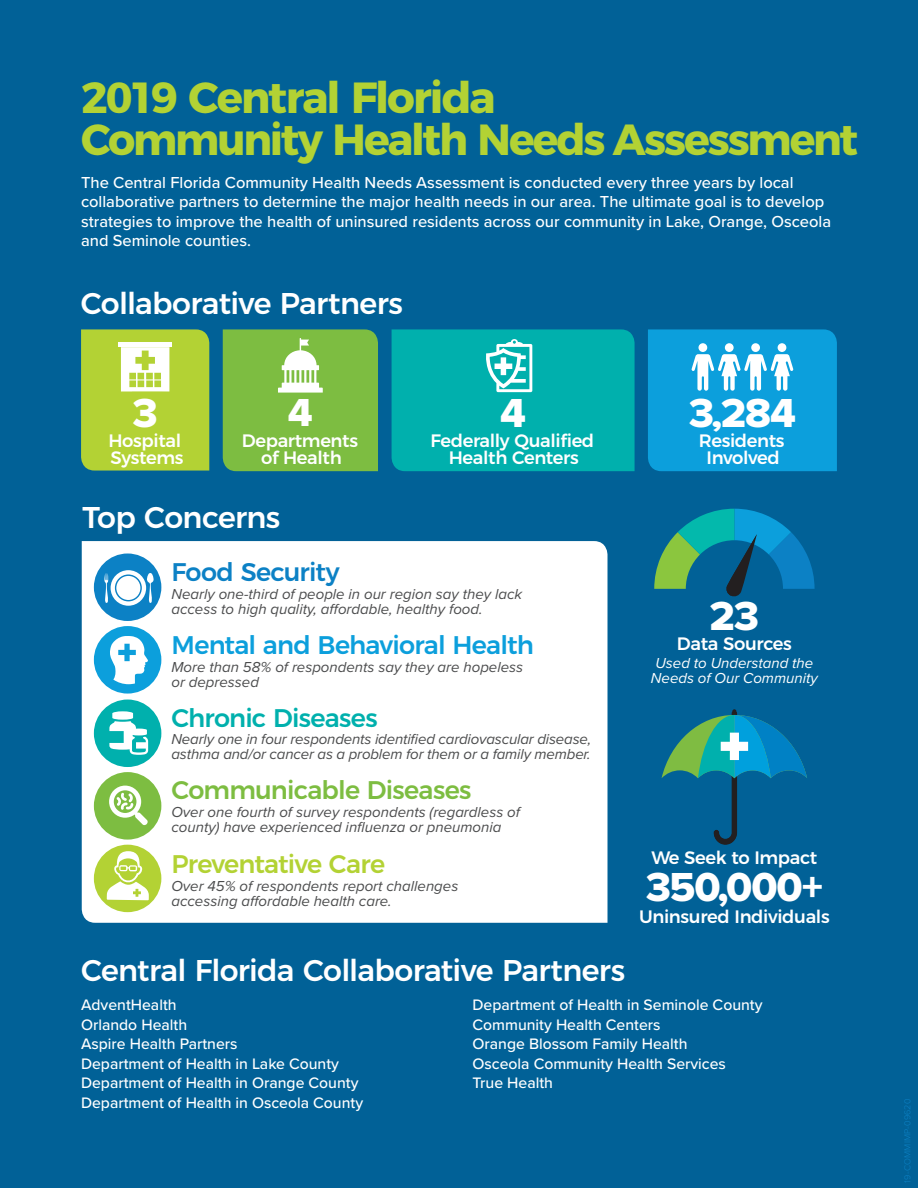
<style>
.page{position:relative;width:918px;height:1188px;background:#016197}
.page>*{position:absolute;margin:0;border:0;box-sizing:border-box;transform-origin:0 0}
.t1{font:700 43.5px/42px "Montserrat";letter-spacing:-.05em;color:#b3d234}
.t2{font:42px "Proxima Nova Extrabld";letter-spacing:-.025em;color:#fff}
.t3{font:40.5px "Proxima Nova Extrabld";color:#fff}
.t4{font:500 30px "Montserrat";letter-spacing:-.025em;color:#fff}
.t5{font:500 25.5px "Montserrat";letter-spacing:-.03em;color:#0c9fdc}
.t6{font:500 25.5px "Montserrat";letter-spacing:-.03em;color:#7dbd41}
.t7{font:500 25.5px "Montserrat";letter-spacing:-.035em;color:#b3d234}
.t8{font:500 25.5px "Montserrat";letter-spacing:-.025em;color:#00b0ad}
.t9{font:500 25.5px "Montserrat";letter-spacing:-.03em;color:#0c81c5}
.t10{font:500 18px/17.2px "Montserrat";letter-spacing:-.02em;color:#fff;text-align:center}
.t11{font:500 16.5px/19.5px "Proxima Nova";color:#fff}
.t12{font:500 15.75px/19.5px "Proxima Nova";color:#fff}
.t13{font:italic 15px/15px "Proxima Nova";color:#4b4c4d}
.t14{font:italic 15px/15px "Proxima Nova";color:#fff}
.t15{font:300 9px "Proxima Nova";letter-spacing:.015em;color:#0c81c5}
.s1{font-size:33.6px}
</style>
<div class="page">
<svg style="left:654px;top:509px;width:161px;height:88px"></svg>
<svg style="left:662px;top:709px;width:145px;height:136px"></svg>
<svg style="left:648px;top:329px;width:189px;height:142px;background:#1ea5de"></svg>
<div style="left:223px;top:329px;width:155px;height:142px;background:#7dbd41"></div>
<svg style="left:81px;top:329px;width:128px;height:142px;background:#b8d549"></svg>
<hr style="left:119px;top:342px;width:53px;height:4px;background:#fff">
<div style="left:82px;top:541px;width:526px;height:382px;background:#fff"></div>
<div style="left:94px;top:554px;width:67px;height:67px;background:#0c81c5;border-radius:50%"></div>
<svg style="left:104px;top:570px;width:50px;height:36px"></svg>
<div style="left:94px;top:845px;width:67px;height:67px;background:#b3d234;border-radius:50%"></div>
<svg style="left:107px;top:851px;width:42px;height:49px"></svg>
<div style="left:94px;top:626px;width:67px;height:68px;background:#0c9fdc;border-radius:50%"></div>
<svg style="left:110px;top:636px;width:38px;height:48px"></svg>
<div style="left:94px;top:772px;width:67px;height:68px;background:#7dbd41;border-radius:50%"></div>
<div style="left:94px;top:700px;width:67px;height:67px;background:#00b0ad;border-radius:50%"></div>
<div style="left:392px;top:329px;width:243px;height:142px;background:#00b0ad"></div>
<svg style="left:109px;top:786px;width:39px;height:39px"></svg>
<svg style="left:109px;top:711px;width:39px;height:44px"></svg>
<h1 class="t1" style="left:81px;top:73px;width:779px">2019 Central Florida<br>Community Health Needs Assessment</h1>
<p class="t11" style="left:81px;top:172px;width:752px">The Central Florida Community Health Needs Assessment is conducted every three years by local collaborative partners to determine the major health needs in our area. The ultimate goal is to develop strategies to improve the health of uninsured residents across our community in Lake, Orange, Osceola and Seminole counties.</p>
<h3 class="t4" style="left:81px;top:280px;width:324px">Collaborative Partners</h3>
<h2 class="t2" style="left:133px;top:382px;width:27px">3</h2>
<h3 class="t3" style="left:288px;top:382px;width:26px">4</h3>
<h2 class="t2" style="left:500px;top:382px;width:27px">4</h2>
<h2 class="t2" style="left:689px;top:382px;width:108px">3<span class="s1">,</span>284</h2>
<p class="t10" style="left:108px;top:430px;width:77px;text-align:left">Hospital<br>Systems</p>
<p class="t10" style="left:242px;top:431px;width:118px">Departments of Health</p>
<p class="t10" style="left:699px;top:431px;width:87px">Residents<br>Involved</p>
<p class="t10" style="left:430px;top:431px;width:165px">Federally Qualified<br>Health Centers</p>
<h3 class="t4" style="left:82px;top:494px;width:199px">Top Concerns</h3>
<h3 class="t9" style="left:172px;top:552px;width:170px">Food Security</h3>
<p class="t13" style="left:172px;top:586px;width:352px">Nearly one-third of people in our region say they lack access to high quality, affordable, healthy food.</p>
<h3 class="t5" style="left:172px;top:625px;width:364px">Mental and Behavioral Health</h3>
<p class="t13" style="left:172px;top:659px;width:353px">More than 58% of respondents say they are hopeless or depressed</p>
<h3 class="t8" style="left:172px;top:697px;width:208px">Chronic Diseases</h3>
<p class="t13" style="left:172px;top:731px;width:421px">Nearly one in four respondents identified cardiovascular disease, asthma and/or cancer as a problem for them or a family member.</p>
<h3 class="t6" style="left:172px;top:770px;width:302px">Communicable Diseases</h3>
<p class="t13" style="left:172px;top:804px;width:350px">Over one fourth of survey respondents (regardless of county) have experienced influenza or pneumonia</p>
<h3 class="t7" style="left:172px;top:844px;width:215px">Preventative Care</h3>
<p class="t13" style="left:172px;top:878px;width:288px">Over 45% of respondents report challenges accessing affordable health care.</p>
<h2 class="t2" style="left:710px;top:585px;width:51px">23</h2>
<p class="t10" style="left:677px;top:634px;width:116px">Data Sources</p>
<p class="t14" style="left:651px;top:655px;width:168px">Used to Understand the<br>Needs of Our Community</p>
<p class="t10" style="left:651px;top:847px;width:167px">We Seek to Impact</p>
<h2 class="t2" style="left:646px;top:856px;width:179px">350,000+</h2>
<p class="t10" style="left:639px;top:907px;width:192px">Uninsured Individuals</p>
<h3 class="t4" style="left:81px;top:946px;width:546px">Central Florida Collaborative Partners</h3>
<p class="t12" style="left:81px;top:995px;width:284px">AdventHealth<br>Orlando Health<br>Aspire Health Partners<br>Department of Health in Lake County<br>Department of Health in Orange County<br>Department of Health in Osceola County</p>
<p class="t12" style="left:472px;top:995px;width:292px">Department of Health in Seminole County<br>Community Health Centers<br>Orange Blossom Family Health<br>Osceola Community Health Services<br>True Health</p>
<p class="t15" style="left:901px;top:1183px;width:85px;rotate:-90deg">19-COMMIMP-09620</p>
</div>
